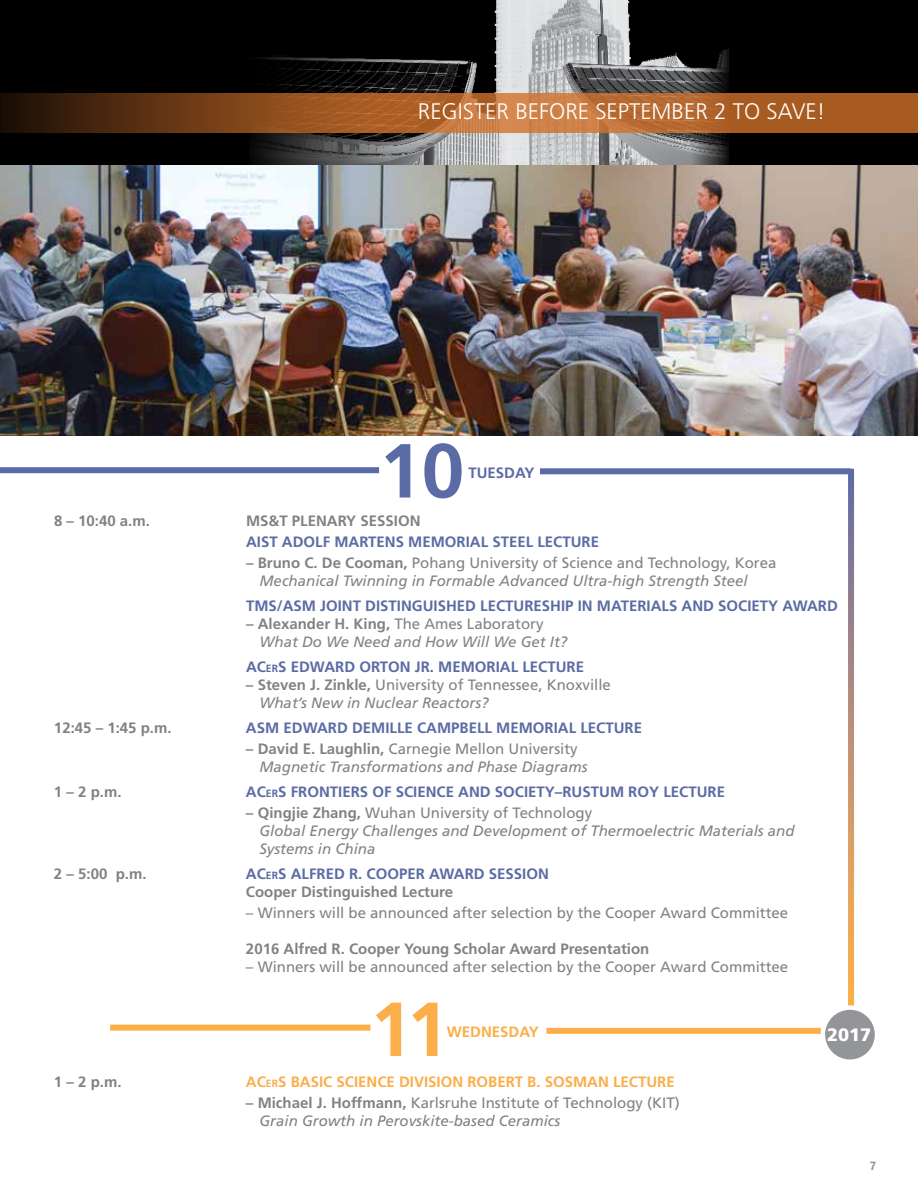
<style>
.page{position:relative;width:918px;height:1188px;background:#fff}
.page>*{position:absolute;margin:0;border:0;box-sizing:border-box;transform-origin:0 0}
.t1{font:700 76.5px "Frutiger";color:#5b6ba5}
.t2{font:700 76.5px "Frutiger";color:#fbae49}
.t3{font:300 22.5px "Frutiger";color:#fff}
.t4{font:900 18px "Frutiger";color:#fff}
.t5{font:italic 15px/18px "Frutiger";color:#808285}
.t6{font:700 15px/18px "Frutiger";color:#5b6ba5}
.t7{font:15px/18px "Frutiger";color:#808285}
.t8{font:700 15px "Frutiger";color:#808285}
.t9{font:700 15px "Frutiger";color:#fbae49}
.t10{font:700 condensed 12px "Helvetica Neue";color:#939598}
.s1{font-weight:700;font-style:normal}
.s2{font-style:normal}
.s3{font-size:10.5px}
.s4{font-weight:700}
.s5{font-style:italic}
.s6{color:#808285}
</style>
<div class="page">
<div style="left:0;top:0;width:918px;height:166px;background:#000"></div>
<img style="left:253px;top:0;width:475px;height:165px">
<svg style="left:0;top:93px;width:918px;height:40px;background:#955524"></svg>
<img style="left:0;top:165px;width:918px;height:270px">
<div style="left:0;top:467px;width:379px;height:6px;background:#5b6ba5"></div>
<div style="left:540px;top:468px;width:310px;height:6px;background:#5b6ba5"></div>
<div style="left:110px;top:1025px;width:260px;height:6px;background:#fbae49"></div>
<div style="left:546px;top:1028px;width:275px;height:6px;background:#fbae49"></div>
<div style="left:825px;top:1010px;width:50px;height:49px;background:#939598;border-radius:50%"></div>
<svg style="left:848px;top:469px;width:6px;height:536px;background:#b78f78"></svg>
<h2 class="t3" style="left:418px;top:99px;width:409px">REGISTER BEFORE SEPTEMBER 2 TO SAVE!</h2>
<h1 class="t1" style="left:379px;top:426px;width:87px">10</h1>
<p class="t6" style="left:468px;top:464px;width:68px">TUESDAY</p>
<p class="t8" style="left:54px;top:512px;width:97px">8 – 10:40 a.m.</p>
<p class="t8" style="left:246px;top:512px;width:176px">MS&amp;T PLENARY SESSION</p>
<p class="t6" style="left:246px;top:533px;width:355px">AIST ADOLF MARTENS MEMORIAL STEEL LECTURE</p>
<p class="t5" style="left:260px;top:554px;width:518px;text-indent:-14px"><span class="s1">– Bruno C. De Cooman,</span> <span class="s2">Pohang University of Science and Technology, Korea<br></span>Mechanical Twinning in Formable Advanced Ultra-high Strength Steel</p>
<p class="t6" style="left:246px;top:597px;width:593px">TMS/ASM JOINT DISTINGUISHED LECTURESHIP IN MATERIALS AND SOCIETY AWARD</p>
<p class="t5" style="left:260px;top:615px;width:309px;text-indent:-14px"><span class="s1">– Alexander H. King,</span> <span class="s2">The Ames Laboratory<br></span>What Do We Need and How Will We Get It?</p>
<p class="t6" style="left:246px;top:658px;width:340px">AC<span class="s3">ER</span>S EDWARD ORTON JR. MEMORIAL LECTURE</p>
<p class="t7" style="left:259px;top:676px;width:353px;text-indent:-14px"><span class="s4">– Steven J. Zinkle,</span> University of Tennessee, Knoxville<br><span class="s5">What’s New in Nuclear Reactors?</span></p>
<p class="t8" style="left:54px;top:719px;width:119px">12:45 – 1:45 p.m.</p>
<p class="t6" style="left:246px;top:719px;width:398px">ASM EDWARD DEMILLE CAMPBELL MEMORIAL LECTURE</p>
<p class="t5" style="left:259px;top:740px;width:330px;text-indent:-14px"><span class="s1">– David E. Laughlin,</span> <span class="s2">Carnegie Mellon University<br></span>Magnetic Transformations and Phase Diagrams</p>
<p class="t8" style="left:54px;top:783px;width:69px">1 – 2 p.m.</p>
<p class="t6" style="left:246px;top:783px;width:481px">AC<span class="s3">ER</span>S FRONTIERS OF SCIENCE AND SOCIETY–RUSTUM ROY LECTURE</p>
<p class="t5" style="left:259px;top:804px;width:537px;text-indent:-14px"><span class="s1">– Qingjie Zhang,</span> <span class="s2">Wuhan University of Technology<br></span>Global Energy Challenges and Development of Thermoelectric Materials and<br>Systems in China</p>
<p class="t8" style="left:54px;top:865px;width:94px">2 – 5:00 p.m.</p>
<p class="t6" style="left:246px;top:865px;width:304px">AC<span class="s3">ER</span>S ALFRED R. COOPER AWARD SESSION<br><span class="s6">Cooper Distinguished Lecture</span></p>
<p class="t7" style="left:246px;top:904px;width:544px">– Winners will be announced after selection by the Cooper Award Committee</p>
<p class="t8" style="left:246px;top:940px;width:405px">2016 Alfred R. Cooper Young Scholar Award Presentation</p>
<p class="t7" style="left:246px;top:958px;width:544px">– Winners will be announced after selection by the Cooper Award Committee</p>
<h1 class="t2" style="left:370px;top:985px;width:80px">11</h1>
<p class="t9" style="left:447px;top:1023px;width:93px">WEDNESDAY</p>
<p class="t4" style="left:827px;top:1024px;width:46px">2017</p>
<p class="t8" style="left:54px;top:1073px;width:69px">1 – 2 p.m.</p>
<p class="t9" style="left:246px;top:1073px;width:430px">AC<span class="s3">ER</span>S BASIC SCIENCE DIVISION ROBERT B. SOSMAN LECTURE</p>
<p class="t5" style="left:259px;top:1094px;width:422px;text-indent:-14px"><span class="s1">– Michael J. Hoffmann,</span> <span class="s2">Karlsruhe Institute of Technology (KIT)<br></span>Grain Growth in Perovskite-based Ceramics</p>
<p class="t10" style="left:870px;top:1159px;width:7px">7</p>
</div>
